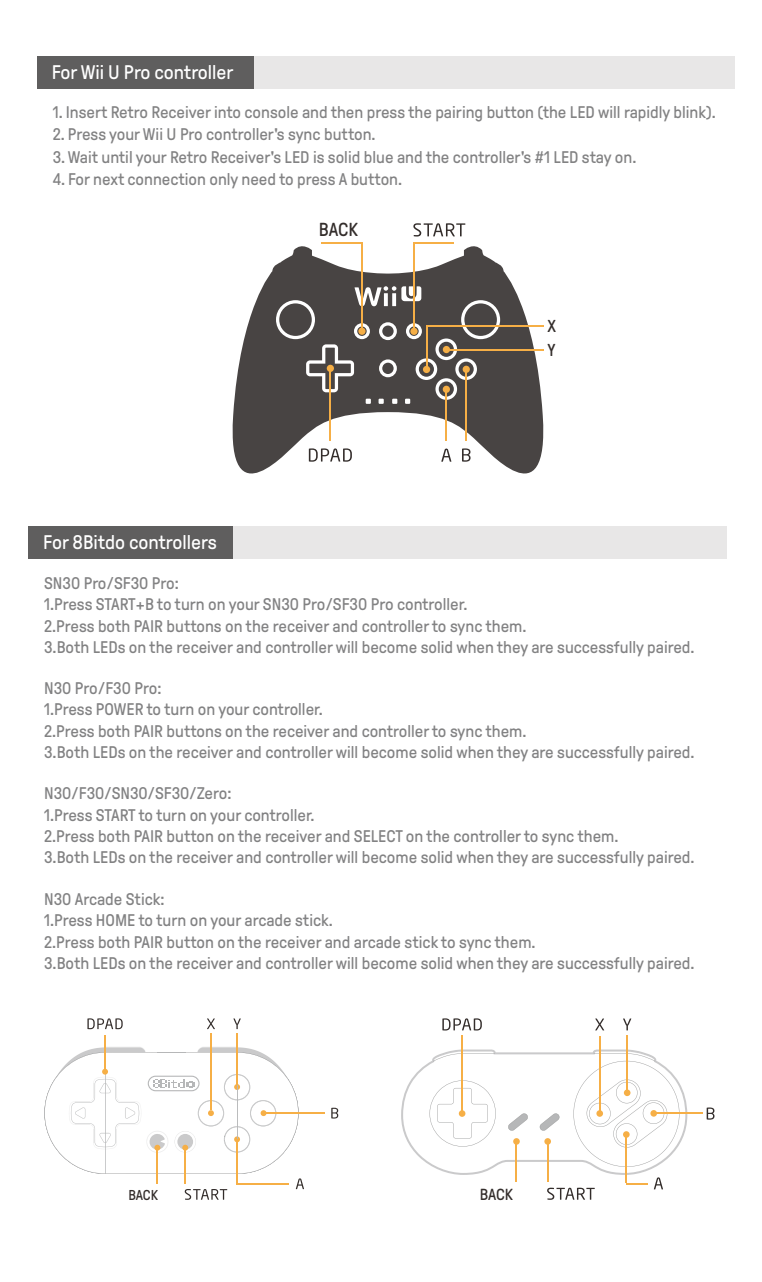
<style>
.page{position:relative;width:762px;height:1282px;background:#fff}
.page>*{position:absolute;margin:0;border:0;box-sizing:border-box;transform-origin:0 0}
.t1{font:19.65px "GT Pressura Pro";color:#fff}
.t2{font:18.9px "GT Pressura Pro";color:#332d2b}
.t3{font:17.25px/23.9px "GT Pressura Pro";color:#332d2b}
.t4{font:16.8px "GT Pressura Pro";color:#828283}
.t5{font:16.05px "GT Pressura Pro";color:#332d2b}
.t6{font:14.25px "GT Pressura Pro";color:#332d2b}
</style>
<div class="page">
<div style="left:39px;top:526px;width:687px;height:32px;background:#e8e7e7"></div>
<div style="left:28px;top:526px;width:205px;height:32px;background:#5f5e5e"></div>
<svg style="left:401px;top:1049px;width:286px;height:150px"></svg>
<hr style="left:625px;top:1134px;width:1px;height:48px;background:#f6af46">
<svg style="left:623px;top:1130px;width:6px;height:7px"></svg>
<hr style="left:625px;top:1182px;width:22px;height:2px;background:#f6af46">
<hr style="left:547px;top:1141px;width:1px;height:41px;background:#f6af46">
<svg style="left:544px;top:1137px;width:7px;height:7px"></svg>
<hr style="left:515px;top:1141px;width:2px;height:41px;background:#f6af46">
<svg style="left:513px;top:1137px;width:6px;height:7px"></svg>
<svg style="left:595px;top:1018px;width:9px;height:12px"></svg>
<svg style="left:623px;top:1018px;width:8px;height:12px"></svg>
<svg style="left:442px;top:1018px;width:39px;height:12px"></svg>
<hr style="left:599px;top:1035px;width:1px;height:79px;background:#f6af46">
<hr style="left:626px;top:1034px;width:1px;height:61px;background:#f6af46">
<div style="left:623px;top:1089px;width:7px;height:6px;background:#f6af46;border-radius:50%"></div>
<hr style="left:461px;top:1034px;width:1px;height:79px;background:#f6af46">
<svg style="left:458px;top:1109px;width:7px;height:7px"></svg>
<svg style="left:596px;top:1109px;width:7px;height:7px"></svg>
<hr style="left:653px;top:1112px;width:49px;height:1px;background:#f6af46">
<svg style="left:650px;top:1109px;width:6px;height:7px"></svg>
<svg style="left:706px;top:1107px;width:8px;height:12px"></svg>
<svg style="left:207px;top:1018px;width:8px;height:10px"></svg>
<svg style="left:233px;top:1018px;width:8px;height:10px"></svg>
<svg style="left:87px;top:1018px;width:36px;height:10px"></svg>
<svg style="left:331px;top:1107px;width:7px;height:11px"></svg>
<hr style="left:210px;top:1033px;width:1px;height:77px;background:#f6af46">
<hr style="left:236px;top:1033px;width:1px;height:51px;background:#f6af46">
<hr style="left:265px;top:1112px;width:60px;height:1px;background:#f6af46">
<hr style="left:104px;top:1034px;width:1px;height:37px;background:#f6af46">
<svg style="left:44px;top:1046px;width:260px;height:153px"></svg>
<div style="left:48px;top:56px;width:687px;height:32px;background:#e8e7e7"></div>
<div style="left:37px;top:56px;width:216px;height:32px;background:#5f5e5e"></div>
<svg style="left:232px;top:242px;width:312px;height:232px;fill:#484443"></svg>
<div style="left:464px;top:303px;width:32px;height:33px;background:#484443;border-radius:50%"></div>
<svg style="left:458px;top:361px;width:15px;height:15px"></svg>
<svg style="left:419px;top:361px;width:15px;height:15px"></svg>
<svg style="left:438px;top:381px;width:15px;height:15px"></svg>
<div style="left:279px;top:303px;width:33px;height:33px;background:#484443;border-radius:50%"></div>
<svg style="left:438px;top:342px;width:15px;height:15px"></svg>
<svg style="left:309px;top:448px;width:43px;height:13px"></svg>
<hr style="left:329px;top:368px;width:2px;height:72px;background:#f6af46">
<div style="left:326px;top:364px;width:8px;height:8px;background:#f6af46;border-radius:50%"></div>
<hr style="left:465px;top:369px;width:1px;height:71px;background:#f6af46">
<div style="left:462px;top:365px;width:7px;height:8px;background:#f6af46;border-radius:50%"></div>
<svg style="left:441px;top:448px;width:10px;height:13px"></svg>
<hr style="left:445px;top:389px;width:2px;height:51px;background:#f6af46">
<div style="left:442px;top:385px;width:8px;height:8px;background:#f6af46;border-radius:50%"></div>
<svg style="left:462px;top:448px;width:8px;height:13px"></svg>
<hr style="left:448px;top:349px;width:95px;height:1px;background:#f6af46">
<div style="left:442px;top:346px;width:8px;height:7px;background:#f6af46;border-radius:50%"></div>
<hr style="left:426px;top:325px;width:1px;height:44px;background:#f6af46">
<div style="left:423px;top:366px;width:7px;height:7px;background:#f6af46;border-radius:50%"></div>
<hr style="left:426px;top:325px;width:117px;height:1px;background:#f6af46">
<svg style="left:413px;top:223px;width:52px;height:13px"></svg>
<hr style="left:413px;top:243px;width:1px;height:88px;background:#f6af46">
<div style="left:410px;top:327px;width:7px;height:8px;background:#f6af46;border-radius:50%"></div>
<hr style="left:361px;top:243px;width:1px;height:88px;background:#f6af46">
<div style="left:358px;top:327px;width:7px;height:8px;background:#f6af46;border-radius:50%"></div>
<hr style="left:413px;top:243px;width:41px;height:1px;background:#f6af46">
<hr style="left:321px;top:243px;width:41px;height:1px;background:#f6af46">
<p class="t1" style="left:52px;top:64px;width:183px">For Wii U Pro controller</p>
<p class="t4" style="left:53px;top:105px;width:664px">1. Insert Retro Receiver into console and then press the pairing button (the LED will rapidly blink).</p>
<p class="t4" style="left:53px;top:128px;width:324px">2. Press your Wii U Pro controller's sync button.</p>
<p class="t4" style="left:53px;top:150px;width:585px">3. Wait until your Retro Receiver's LED is solid blue and the controller's #1 LED stay on.</p>
<p class="t4" style="left:53px;top:172px;width:351px">4. For next connection only need to press A button.</p>
<p class="t2" style="left:319px;top:222px;width:41px">BACK</p>
<p class="t1" style="left:43px;top:534px;width:175px">For 8Bitdo controllers</p>
<p class="t3" style="left:547px;top:316px;width:10px">X<br>Y</p>
<p class="t4" style="left:44px;top:576px;width:136px">SN30 Pro/SF30 Pro:</p>
<p class="t4" style="left:44px;top:597px;width:424px">1. Press START+B to turn on your SN30 Pro/SF30 Pro controller.</p>
<p class="t4" style="left:44px;top:618px;width:484px">2. Press both PAIR buttons on the receiver and controllerto sync them.</p>
<p class="t4" style="left:44px;top:640px;width:651px">3. Both LEDs on the receiver and controller will become solid when they are successfully paired.</p>
<p class="t4" style="left:44px;top:681px;width:119px">N30 Pro/F30 Pro:</p>
<p class="t4" style="left:44px;top:702px;width:280px">1. Press POWER to turn on your controller.</p>
<p class="t4" style="left:44px;top:724px;width:484px">2. Press both PAIR buttons on the receiver and controllerto sync them.</p>
<p class="t4" style="left:44px;top:745px;width:651px">3. Both LEDs on the receiver and controller will become solid when they are successfully paired.</p>
<p class="t4" style="left:44px;top:786px;width:189px">N30/F30/SN30/SF30/Zero:</p>
<p class="t4" style="left:44px;top:807px;width:272px">1. Press START to turn on your controller.</p>
<p class="t4" style="left:44px;top:829px;width:575px">2. Press both PAIR button on the receiver and SELECT on the controllerto sync them.</p>
<p class="t4" style="left:44px;top:850px;width:651px">3. Both LEDs on the receiver and controller will become solid when they are successfully paired.</p>
<p class="t4" style="left:44px;top:892px;width:122px">N30 Arcade Stick:</p>
<p class="t4" style="left:44px;top:913px;width:290px">1. Press HOME to turn on your arcade stick.</p>
<p class="t4" style="left:44px;top:934px;width:493px">2. Press both PAIR button on the receiver and arcade stick to sync them.</p>
<p class="t4" style="left:44px;top:956px;width:651px">3. Both LEDs on the receiver and controller will become solid when they are successfully paired.</p>
<p class="t6" style="left:128px;top:1188px;width:31px">BACK</p>
<p class="t5" style="left:479px;top:1187px;width:35px">BACK</p>
</div>
